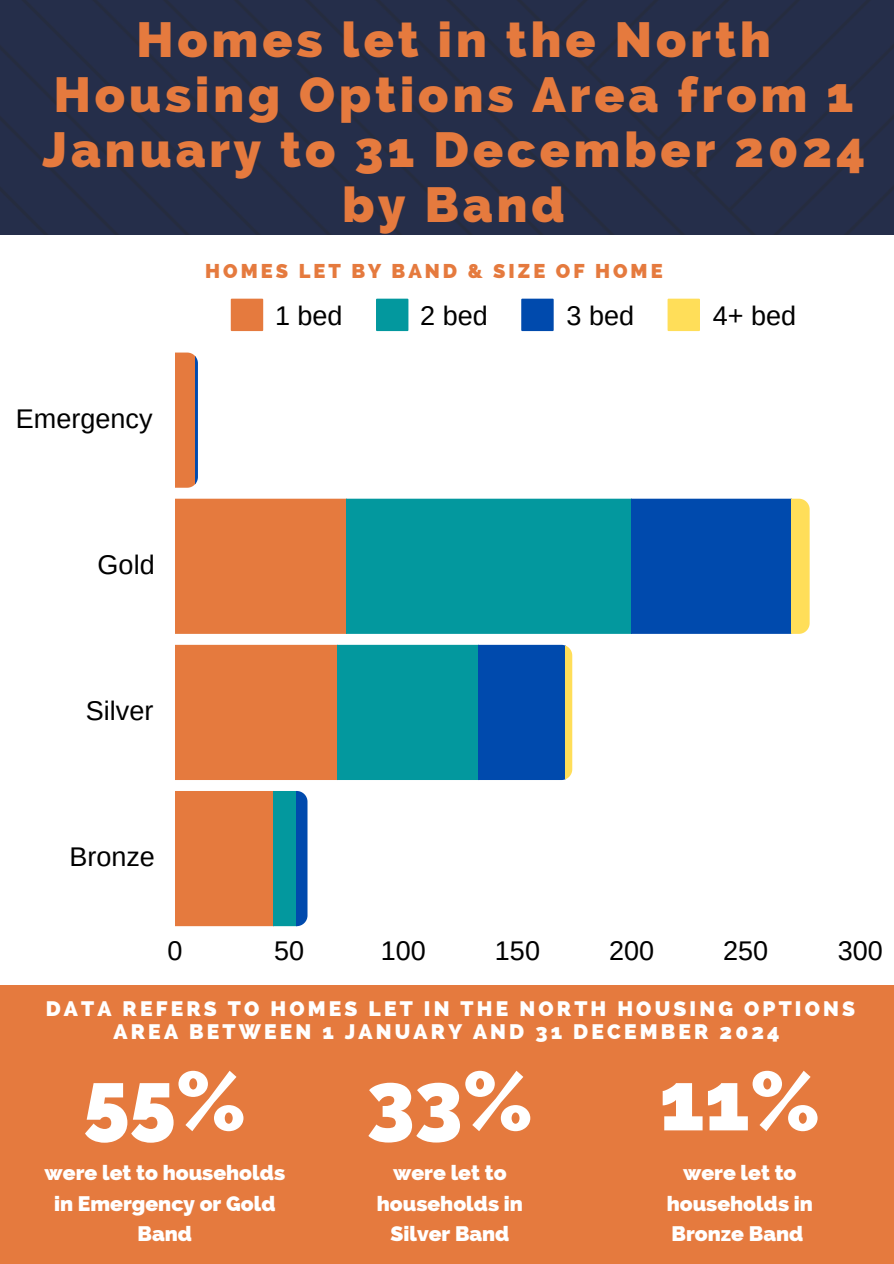
<style>
.page{position:relative;width:894px;height:1264px;background:#fff}
.page>*{position:absolute;margin:0;border:0;box-sizing:border-box;transform-origin:0 0}
.t1{font:800 82.65px "Raleway";color:#fff}
.t2{font:800 49.5px/55.2px "Raleway";letter-spacing:.08em;color:#e57a3e;text-align:center}
.t3{font:27px "Arimo";color:#000}
.t4{font:800 21px/30.3px "Raleway";color:#fff;text-align:center}
.t5{font:800 21px/23.7px "Raleway";letter-spacing:.15em;color:#fff;text-align:center}
.t6{font:800 19.95px "Raleway";letter-spacing:.15em;color:#e57a3e}
</style>
<div class="page">
<div style="left:0;top:0;width:893px;height:235px;background:#252e4a"></div>
<div style="left:0;top:985px;width:893px;height:278px;background:#e57a3e"></div>
<svg style="left:231px;top:299px;width:32px;height:32px"></svg>
<svg style="left:376px;top:299px;width:32px;height:32px"></svg>
<svg style="left:521px;top:299px;width:32px;height:32px"></svg>
<svg style="left:667px;top:299px;width:32px;height:32px"></svg>
<svg style="left:175px;top:352px;width:23px;height:135px;background:#ca774e"></svg>
<svg style="left:175px;top:498px;width:634px;height:136px;background:#477e86"></svg>
<svg style="left:175px;top:645px;width:397px;height:135px;background:#627b79"></svg>
<svg style="left:175px;top:791px;width:132px;height:135px;background:#ae7c56"></svg>
<p class="t2" style="left:42px;top:11px;width:824px">Homes let in the North<br>Housing Options Area from 1<br>January to 31 December 2024 by Band</p>
<h1 class="t6" style="left:205px;top:260px;width:458px">HOMES LET BY BAND &amp; SIZE OF HOME</h1>
<p class="t3" style="left:16px;top:403px;width:138px">Emergency</p>
<p class="t3" style="left:98px;top:549px;width:59px">Gold</p>
<p class="t3" style="left:86px;top:695px;width:69px">Silver</p>
<p class="t3" style="left:275px;top:300px;width:69px">1 bed</p>
<p class="t3" style="left:420px;top:300px;width:69px">2 bed</p>
<p class="t3" style="left:566px;top:300px;width:69px">3 bed</p>
<p class="t3" style="left:712px;top:300px;width:85px">4+ bed</p>
<p class="t3" style="left:69px;top:841px;width:87px">Bronze</p>
<p class="t3" style="left:167px;top:935px;width:17px">0</p>
<p class="t3" style="left:274px;top:935px;width:32px">50</p>
<p class="t3" style="left:381px;top:935px;width:47px">100</p>
<p class="t3" style="left:495px;top:935px;width:47px">150</p>
<p class="t3" style="left:609px;top:935px;width:47px">200</p>
<p class="t3" style="left:723px;top:935px;width:47px">250</p>
<p class="t3" style="left:837px;top:935px;width:47px">300</p>
<p class="t5" style="left:46px;top:996px;width:810px">DATA REFERS TO HOMES LET IN THE NORTH HOUSING OPTIONS<br>AREA BETWEEN 1 JANUARY AND 31 DECEMBER 2024</p>
<h2 class="t1" style="left:83px;top:1052px;width:164px">55%</h2>
<p class="t4" style="left:45px;top:1157px;width:242px">were let to households in Emergency or Gold<br>Band</p>
<h3 class="t1" style="left:366px;top:1052px;width:168px">33%</h3>
<p class="t4" style="left:377px;top:1157px;width:148px">were let to households in<br>Silver Band</p>
<p class="t1" style="left:659px;top:1052px;width:162px">11%</p>
<h3 class="t4" style="left:666px;top:1157px;width:148px">were let to households in<br>Bronze Band</h3>
</div>
